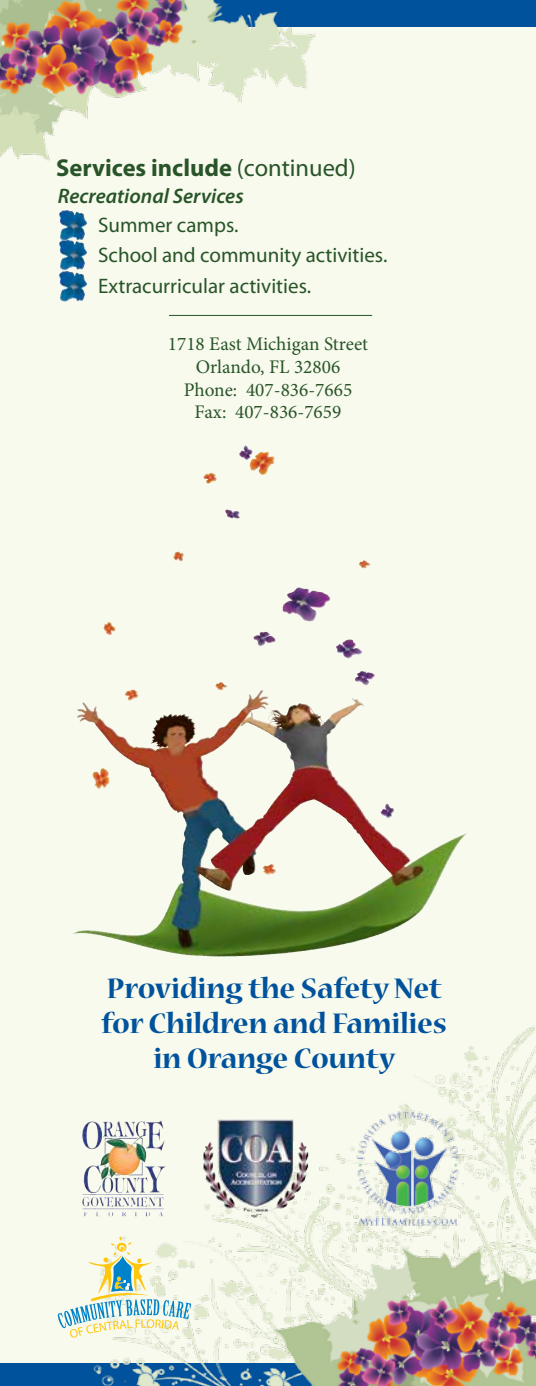
<style>
.page{position:relative;width:536px;height:1386px;background:#fff}
.page>*{position:absolute;margin:0;border:0;box-sizing:border-box;transform-origin:0 0}
.t1{font:700 31.5px/35px "Nueva Std";letter-spacing:-.01em;color:#00529c;text-align:center}
.t2{font:700 24.5px "Myriad Pro";color:#295429}
.t3{font:21px/30.4px "Myriad Pro";color:#295429}
.t4{font:italic 600 21px "Myriad Pro";color:#295429}
.t5{font:19.25px/22.8px "Minion Pro";color:#295429;text-align:center}
.s1{font-weight:400}
</style>
<div class="page">
<img style="left:0;top:0;width:536px;height:1386px">
<img style="left:239px;top:445px;width:36px;height:30px">
<img style="left:185px;top:692px;width:75px;height:55px">
<img style="left:103px;top:1120px;width:62px;height:31px">
<img style="left:203px;top:1119px;width:71px;height:91px">
<img style="left:59px;top:241px;width:29px;height:61px">
<img style="left:59px;top:210px;width:29px;height:31px">
<hr style="left:169px;top:315px;width:203px;height:1px;background:#295429">
<svg style="left:58px;top:1237px;width:133px;height:101px;background:#dde8d6"></svg>
<img style="left:353px;top:1109px;width:109px;height:118px">
<p class="t2" style="left:56px;top:152px;width:301px">Services include <span class="s1">(continued)</span></p>
<p class="t4" style="left:58px;top:183px;width:187px">Recreational Services</p>
<p class="t3" style="left:98px;top:209px;width:291px">Summer camps.<br>School and community activities.<br>Extracurricular activities.</p>
<p class="t5" style="left:168px;top:333px;width:201px">1718 East Michigan Street<br>Orlando, FL 32806<br>Phone: 407-836-7665<br>Fax: 407-836-7659</p>
<h1 class="t1" style="left:101px;top:973px;width:347px">Providing the Safety Net for Children and Families in Orange County</h1>
</div>
